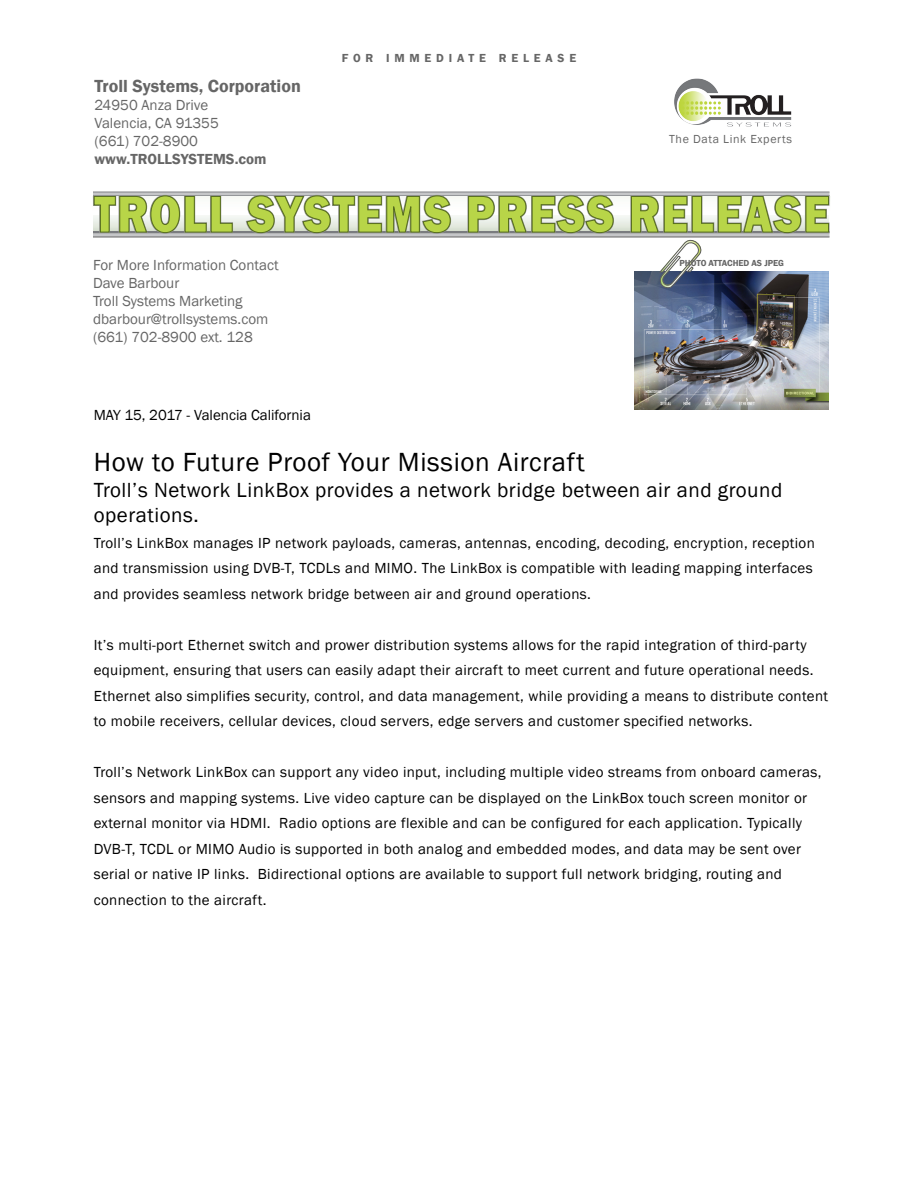
<style>
.page{position:relative;width:918px;height:1188px;background:#fff}
.page>*{position:absolute;margin:0;border:0;box-sizing:border-box;transform-origin:0 0}
.t1{font:27px "Franklin Gothic";letter-spacing:.025em;color:#000}
.t2{font:21px/25.5px "Franklin Gothic";letter-spacing:.025em;color:#000}
.t3{font:600 18px "Franklin Gothic";color:#666}
.t4{font:15px/25.5px "Franklin Gothic";letter-spacing:.025em;color:#000}
.t5{font:15px "Franklin Gothic";color:#666}
.t6{font:15px "Franklin Gothic";color:#000}
.t7{font:600 15px "Franklin Gothic";color:#666}
.t8{font:600 12px "Franklin Gothic";letter-spacing:.4em;color:#666}
.t9{font:12px "Franklin Gothic";letter-spacing:.05em;color:#666}
.t10{font:600 9px "Franklin Gothic";letter-spacing:-.005em;color:#666}
</style>
<div class="page">
<img style="left:635px;top:289px;width:193px;height:121px">
<img style="left:674px;top:78px;width:118px;height:49px">
<svg style="left:92px;top:191px;width:739px;height:98px"></svg>
<p class="t3" style="left:94px;top:75px;width:208px">Troll Systems, Corporation</p>
<p class="t5" style="left:94px;top:96px;width:115px">24950 Anza Drive</p>
<p class="t5" style="left:94px;top:114px;width:126px">Valencia, CA 91355</p>
<p class="t5" style="left:94px;top:132px;width:105px">(661) 702-8900</p>
<p class="t7" style="left:94px;top:150px;width:174px">www.TROLLSYSTEMS.com</p>
<p class="t5" style="left:93px;top:256px;width:187px">For More Information Contact</p>
<p class="t5" style="left:93px;top:274px;width:88px">Dave Barbour</p>
<p class="t5" style="left:93px;top:292px;width:151px">Troll Systems Marketing</p>
<p class="t5" style="left:93px;top:310px;width:177px">dbarbour@trollsystems.com</p>
<p class="t5" style="left:93px;top:328px;width:161px">(661) 702-8900 ext. 128</p>
<p class="t8" style="left:342px;top:51px;width:236px">FOR IMMEDIATE RELEASE</p>
<p class="t9" style="left:669px;top:132px;width:124px">The Data Link Experts</p>
<p class="t10" style="left:680px;top:257px;width:106px">PHOTO ATTACHED AS JPEG</p>
<p class="t6" style="left:94px;top:406px;width:219px">MAY 15, 2017 - Valencia California</p>
<p class="t1" style="left:94px;top:446px;width:493px">How to Future Proof Your Mission Aircraft</p>
<p class="t2" style="left:94px;top:478px;width:690px">Troll’s Network LinkBox provides a network bridge between air and ground operations.</p>
<p class="t4" style="left:94px;top:531px;width:723px">Troll’s LinkBox manages IP network payloads, cameras, antennas, encoding, decoding, encryption, reception and transmission using DVB-T, TCDLs and MIMO. The LinkBox is compatible with leading mapping interfaces and provides seamless network bridge between air and ground operations.</p>
<p class="t4" style="left:94px;top:633px;width:736px">It’s multi-port Ethernet switch and prower distribution systems allows for the rapid integration of third-party equipment, ensuring that users can easily adapt their aircraft to meet current and future operational needs.<br>Ethernet also simplifies security, control, and data management, while providing a means to distribute content to mobile receivers, cellular devices, cloud servers, edge servers and customer specified networks.</p>
<p class="t4" style="left:94px;top:760px;width:729px">Troll’s Network LinkBox can support any video input, including multiple video streams from onboard cameras, sensors and mapping systems. Live video capture can be displayed on the LinkBox touch screen monitor or external monitor via HDMI. Radio options are flexible and can be configured for each application. Typically DVB-T, TCDL or MIMO Audio is supported in both analog and embedded modes, and data may be sent over serial or native IP links. Bidirectional options are available to support full network bridging, routing and connection to the aircraft.</p>
</div>
